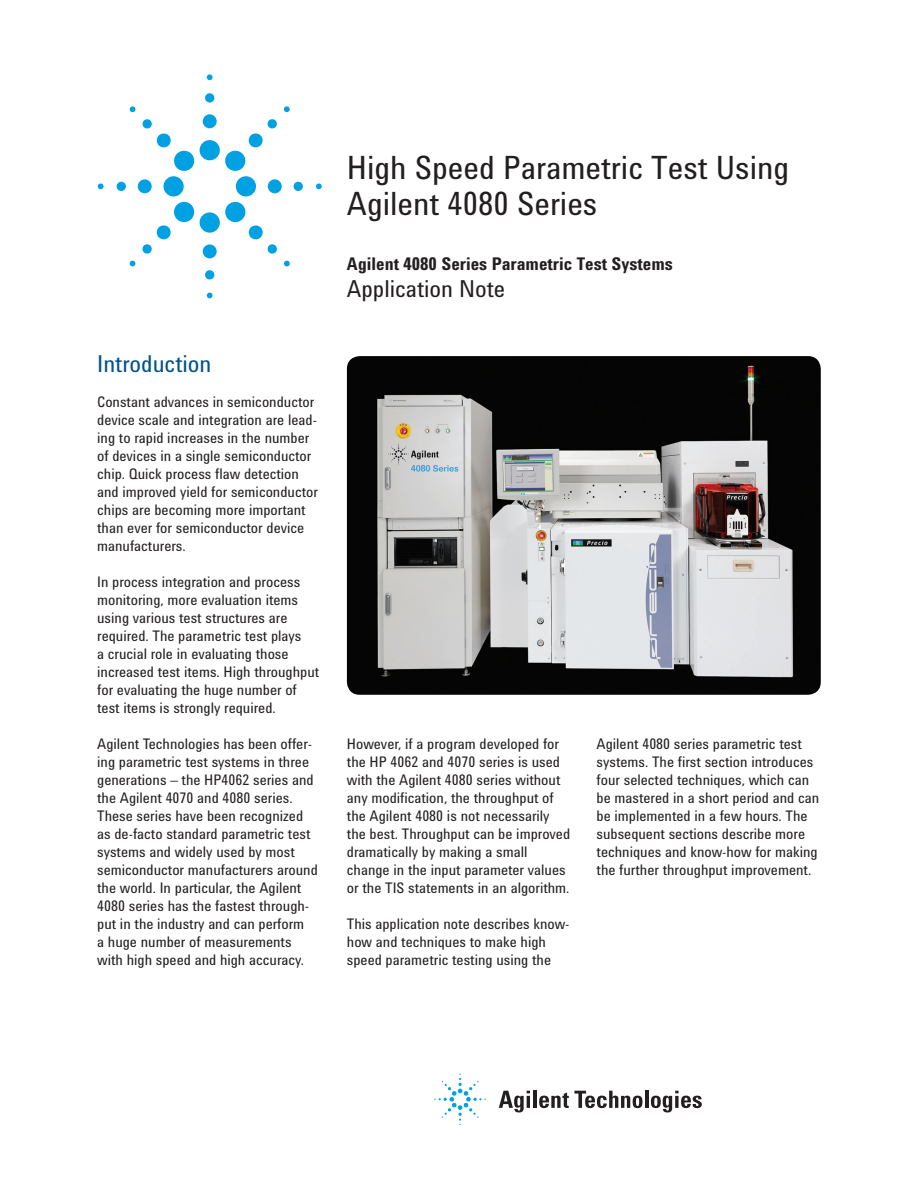
<style>
.page{position:relative;width:918px;height:1188px;background:#fff}
.page>*{position:absolute;margin:0;border:0;box-sizing:border-box;transform-origin:0 0}
.t1{font:33px/36px "Agilent Condensed CFF";color:#231f20}
.t2{font:24px "Agilent Condensed CFF";color:#231f20}
.Header_1_-_Navy_Blue{font:24px "Agilent Condensed CFF";color:#00538d}
.t3{font:700 18px "Agilent Condensed CFF";color:#231f20}
.Body_Text{font:15px/18px "Agilent Condensed CFF";color:#231f20}
</style>
<div class="page">
<svg style="left:499px;top:1091px;width:31px;height:21px"></svg>
<hr style="left:533px;top:1091px;width:4px;height:17px;background:#231f20">
<svg style="left:539px;top:1091px;width:103px;height:17px"></svg>
<hr style="left:645px;top:1091px;width:3px;height:17px;background:#231f20">
<svg style="left:651px;top:1091px;width:51px;height:21px"></svg>
<svg style="left:434px;top:1074px;width:52px;height:51px"></svg>
<div style="left:200px;top:140px;width:20px;height:20px;background:#00a1e3;border-radius:50%"></div>
<div style="left:203px;top:114px;width:14px;height:14px;background:#00a1e3;border-radius:50%"></div>
<div style="left:205px;top:93px;width:9px;height:10px;background:#00a1e3;border-radius:50%"></div>
<svg style="left:207px;top:74px;width:6px;height:6px"></svg>
<div style="left:236px;top:176px;width:20px;height:20px;background:#00a1e3;border-radius:50%"></div>
<div style="left:268px;top:179px;width:14px;height:14px;background:#00a1e3;border-radius:50%"></div>
<div style="left:294px;top:182px;width:9px;height:9px;background:#00a1e3;border-radius:50%"></div>
<svg style="left:316px;top:183px;width:6px;height:6px"></svg>
<div style="left:200px;top:212px;width:20px;height:21px;background:#00a1e3;border-radius:50%"></div>
<div style="left:203px;top:244px;width:14px;height:14px;background:#00a1e3;border-radius:50%"></div>
<div style="left:205px;top:270px;width:9px;height:9px;background:#00a1e3;border-radius:50%"></div>
<svg style="left:207px;top:293px;width:6px;height:5px"></svg>
<div style="left:163px;top:176px;width:21px;height:20px;background:#00a1e3;border-radius:50%"></div>
<div style="left:138px;top:179px;width:14px;height:14px;background:#00a1e3;border-radius:50%"></div>
<div style="left:117px;top:182px;width:9px;height:9px;background:#00a1e3;border-radius:50%"></div>
<svg style="left:98px;top:183px;width:6px;height:6px"></svg>
<svg style="left:225px;top:119px;width:52px;height:52px"></svg>
<svg style="left:284px;top:106px;width:6px;height:6px"></svg>
<svg style="left:225px;top:202px;width:52px;height:52px"></svg>
<svg style="left:284px;top:260px;width:6px;height:7px"></svg>
<svg style="left:142px;top:201px;width:53px;height:53px"></svg>
<svg style="left:129px;top:260px;width:7px;height:7px"></svg>
<svg style="left:142px;top:119px;width:53px;height:52px"></svg>
<svg style="left:129px;top:106px;width:7px;height:6px"></svg>
<img style="left:347px;top:356px;width:474px;height:339px">
<p class="t1" style="left:347px;top:149px;width:444px">High Speed Parametric Test Using<br>Agilent 4080 Series</p>
<p class="t3" style="left:347px;top:251px;width:328px">Agilent 4080 Series Parametric Test Systems</p>
<p class="t2" style="left:347px;top:271px;width:160px">Application Note</p>
<p class="Header_1_-_Navy_Blue" style="left:97px;top:345px;width:116px">Introduction</p>
<p class="Body_Text" style="left:97px;top:392px;width:222px">Constant advances in semiconductor device scale and integration are lead&shy;ing to rapid increases in the number of devices in a single semiconductor chip. Quick process flaw detection and improved yield for semiconductor chips are becoming more important than ever for semiconductor device manufacturers.</p>
<p class="Body_Text" style="left:97px;top:572px;width:224px">In process integration and process monitoring, more evaluation items using various test structures are required. The parametric test plays<br>a crucial role in evaluating those increased test items. High throughput for evaluating the huge number of test items is strongly required.</p>
<p class="Body_Text" style="left:97px;top:734px;width:222px">Agilent Technologies has been offer&shy;ing parametric test systems in three generations – the HP4062 series and the Agilent 4070 and 4080 series.<br>These series have been recognized as de-facto standard parametric test systems and widely used by most semiconductor manufacturers around the world. In particular, the Agilent 4080 series has the fastest through&shy;put in the industry and can perform<br>a huge number of measurements with high speed and high accuracy.</p>
<p class="Body_Text" style="left:347px;top:735px;width:225px">However, if a program developed for the HP 4062 and 4070 series is used with the Agilent 4080 series without any modification, the throughput of the Agilent 4080 is not necessarily the best. Throughput can be improved dramatically by making a small change in the input parameter values or the TIS statements in an algorithm.</p>
<p class="Body_Text" style="left:347px;top:915px;width:224px">This application note describes know&shy;how and techniques to make high speed parametric testing using the</p>
<p class="Body_Text" style="left:597px;top:735px;width:224px">Agilent 4080 series parametric test systems. The first section introduces four selected techniques, which can be mastered in a short period and can be implemented in a few hours. The subsequent sections describe more techniques and know-how for making the further throughput improvement.</p>
</div>
